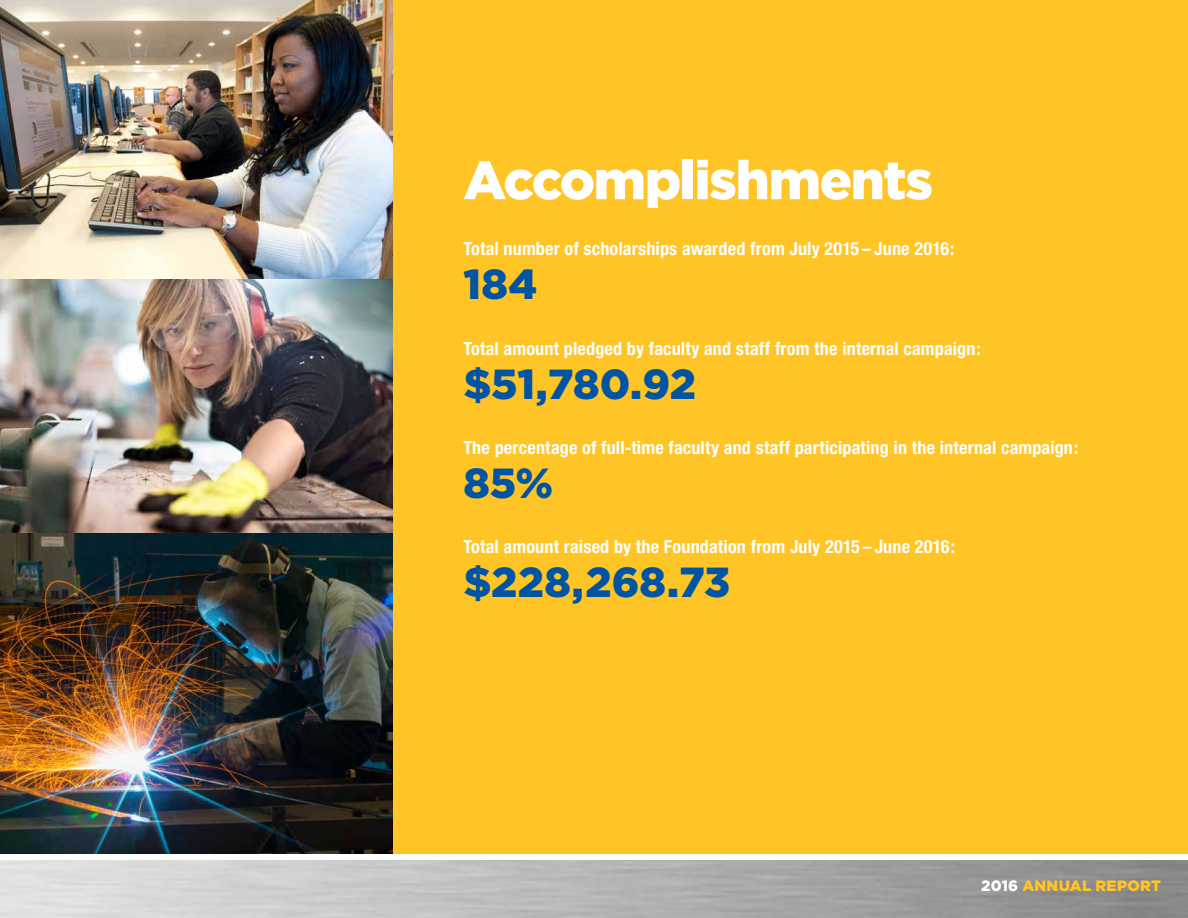
<style>
.page{position:relative;width:1188px;height:918px;background:#fff}
.page>*{position:absolute;margin:0;border:0;box-sizing:border-box;transform-origin:0 0}
.t1{font:900 54px "Gotham";letter-spacing:-.03em;color:#fff}
.t2{font:900 42px "Gotham";color:#0054a4}
.t3{font:700 condensed 18.15px "Helvetica Neue";letter-spacing:.01em;color:#fff}
.t4{font:900 15px "Gotham";letter-spacing:.015em;color:#ffc425}
.s1{color:#fff}
</style>
<div class="page">
<div style="left:338px;top:0;width:850px;height:853px;background:#ffc425"></div>
<img style="left:0;top:532px;width:393px;height:321px">
<img style="left:0;top:279px;width:393px;height:253px">
<img style="left:0;top:0;width:393px;height:279px">
<h1 class="t1" style="left:463px;top:147px;width:471px">Accomplishments</h1>
<p class="t3" style="left:463px;top:237px;width:493px">Total number of scholarships awarded from July 2015 – June 2016:</p>
<h2 class="t2" style="left:463px;top:258px;width:75px">184</h2>
<p class="t3" style="left:463px;top:338px;width:519px">Total amount pledged by faculty and staff from the internal campaign:</p>
<h2 class="t2" style="left:463px;top:358px;width:234px">$51,780.92</h2>
<p class="t3" style="left:463px;top:436px;width:617px">The percentage of full-time faculty and staff participating in the internal campaign:</p>
<h2 class="t2" style="left:463px;top:457px;width:91px">85%</h2>
<p class="t3" style="left:463px;top:535px;width:493px">Total amount raised by the Foundation from July 2015 – June 2016:</p>
<h2 class="t2" style="left:463px;top:556px;width:268px">$228,268.73</h2>
<p class="t4" style="left:981px;top:877px;width:181px"><span class="s1">2016</span> ANNUAL REPORT</p>
</div>
